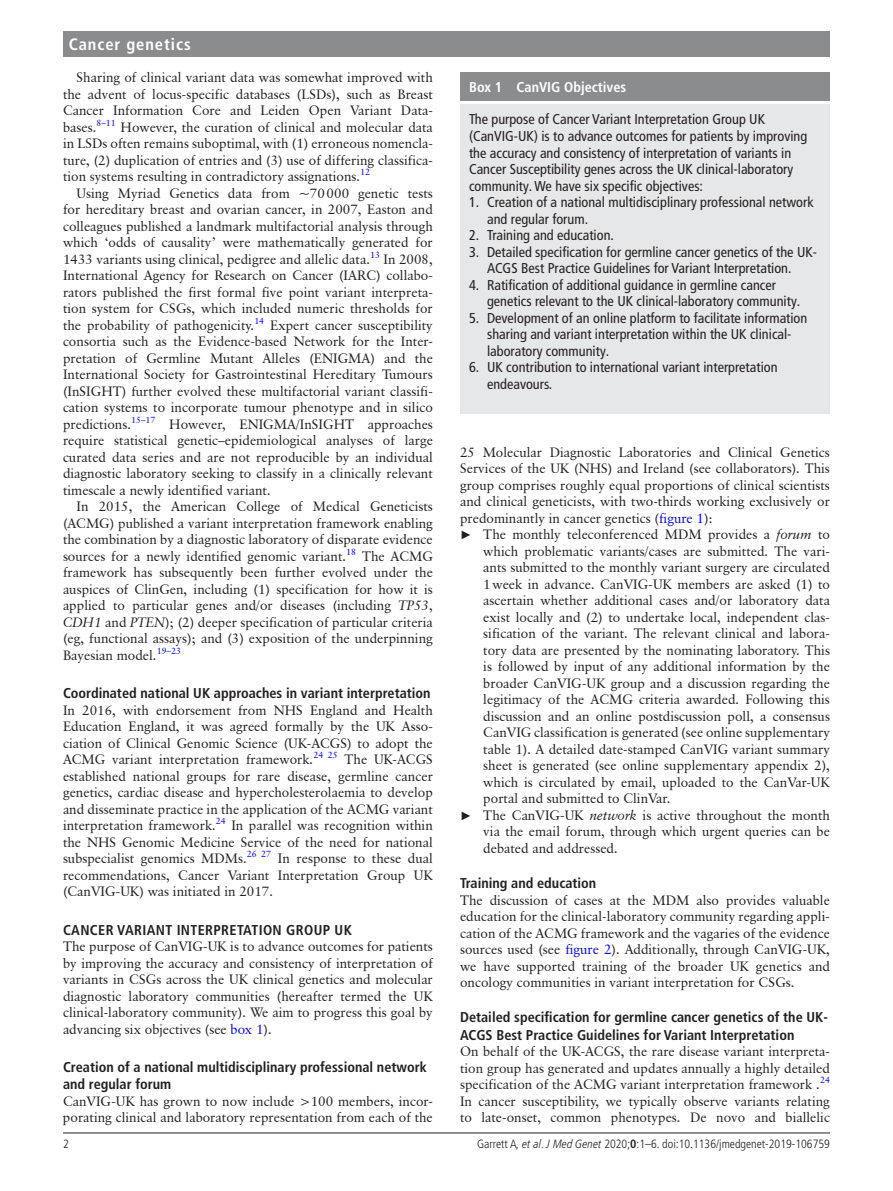
<style>
.page{position:relative;width:893px;height:1191px;background:#fff}
.page>*{position:absolute;margin:0;border:0;box-sizing:border-box;transform-origin:0 0}
.t1{font:700 condensed 16.5px "Frutiger LT Pro";letter-spacing:.055em;color:#fff}
.t2{font:condensed 14.25px/16.5px "Frutiger LT Pro";color:#231f20}
.t3{font:700 condensed 14.25px/17.2px "Frutiger LT Pro";color:#231f20}
.t4{font:700 condensed 14.25px "Frutiger LT Pro";letter-spacing:.025em;color:#231f20}
.t5{font:700 condensed 14.25px "Frutiger LT Pro";color:#fff}
.t6{font:13.5px/16.5px "Classical Garamond BT";color:#231f20;text-align:justify}
.t7{font:300 condensed 12px "Frutiger LT Pro";color:#231f20}
.s1{font-style:italic}
.s2{color:#00f}
.s3{font-family:"Arial";font-size:12px}
.s4{font-weight:700}
</style>
<div class="page">
<hr style="left:63px;top:1132px;width:767px;height:1px;background:#231f20">
<div style="left:63px;top:31px;width:767px;height:25px;background:#8a8c8e"></div>
<div style="left:460px;top:72px;width:370px;height:29px;background:#8a8c8e"></div>
<div style="left:460px;top:105px;width:370px;height:309px;background:#e6e7e8"></div>
<p class="t1" style="left:69px;top:34px;width:124px">Cancer genetics</p>
<p class="t6" style="left:63px;top:69px;width:371px;text-indent:14px">Sharing of clinical variant data was somewhat improved with the advent of locus-specific databases (LSDs), such as Breast Cancer Information Core and Leiden Open Variant Data&shy;bases.<sup>8–11</sup> However, the curation of clinical and molecular data in LSDs often remains suboptimal, with (1) erroneous nomencla&shy;ture, (2) duplication of entries and (3) use of differing classifica&shy;tion systems resulting in contradictory assignations.<sup>12</sup></p>
<p class="t6" style="left:63px;top:185px;width:371px;text-indent:14px">Using Myriad Genetics data from ~70000 genetic tests for hereditary breast and ovarian cancer, in 2007, Easton and colleagues published a landmark multifactorial analysis through which ‘odds of causality’ were mathematically generated for 1433 variants using clinical, pedigree and allelic data.<sup>13</sup> In 2008, International Agency for Research on Cancer (IARC) collabo&shy;rators published the first formal five point variant interpreta&shy;tion system for CSGs, which included numeric thresholds for the probability of pathogenicity.<sup>14</sup> Expert cancer susceptibility consortia such as the Evidence-based Network for the Inter&shy;pretation of Germline Mutant Alleles (ENIGMA) and the International Society for Gastrointestinal Hereditary Tumours (InSIGHT) further evolved these multifactorial variant classifi&shy;cation systems to incorporate tumour phenotype and in silico predictions.<sup>15–17</sup> However, ENIGMA/InSIGHT approaches require statistical genetic–epidemiological analyses of large curated data series and are not reproducible by an individual diagnostic laboratory seeking to classify in a clinically relevant timescale a newly identified variant.</p>
<p class="t6" style="left:63px;top:498px;width:371px;text-indent:14px">In 2015, the American College of Medical Geneticists (ACMG) published a variant interpretation framework enabling the combination by a diagnostic laboratory of disparate evidence sources for a newly identified genomic variant.<sup>18</sup> The ACMG framework has subsequently been further evolved under the auspices of ClinGen, including (1) specification for how it is applied to particular genes and/or diseases (including <span class="s1">TP53</span>, <span class="s1">CDH1</span> and <span class="s1">PTEN</span>); (2) deeper specification of particular criteria (eg, functional assays); and (3) exposition of the underpinning Bayesian model.<sup>19–23</sup></p>
<p class="t3" style="left:63px;top:684px;width:369px">Coordinated national UK approaches in variant interpretation</p>
<p class="t6" style="left:63px;top:701px;width:371px">In 2016, with endorsement from NHS England and Health Education England, it was agreed formally by the UK Asso&shy;ciation of Clinical Genomic Science (UK-ACGS) to adopt the ACMG variant interpretation framework.<sup>24</sup> <sup>25</sup> The UK-ACGS established national groups for rare disease, germline cancer genetics, cardiac disease and hypercholesterolaemia to develop and disseminate practice in the application of the ACMG variant interpretation framework.<sup>24</sup> In parallel was recognition within the NHS Genomic Medicine Service of the need for national subspecialist genomics MDMs.<sup>26</sup> <sup>27</sup></p>
<p class="t6" style="left:63px;top:850px;width:371px;text-indent:215px">In response to these dual recommendations, Cancer Variant Interpretation Group UK (CanVIG-UK) was initiated in 2017.</p>
<p class="t4" style="left:63px;top:921px;width:174px">Cancer Variant Interpretati</p>
<p class="t3" style="left:263px;top:921px;width:81px">on Group UK</p>
<p class="t6" style="left:63px;top:938px;width:371px">The purpose of CanVIG-UK is to advance outcomes for patients by improving the accuracy and consistency of interpretation of variants in CSGs across the UK clinical genetics and molecular diagnostic laboratory communities (hereafter termed the UK clinical-laboratory community). We aim to progress this goal by advancing six objectives (see <span class="s2">box 1</span>).</p>
<p class="t3" style="left:63px;top:1058px;width:365px">Creation of a national multidisciplinary professional network and regular forum</p>
<p class="t6" style="left:63px;top:1092px;width:371px">CanVIG-UK has grown to now include &gt;100 members, incor&shy;porating clinical and laboratory representation from each of the</p>
<p class="t5" style="left:469px;top:78px;width:159px">Box 1 CanVIG Objectives</p>
<p class="t2" style="left:469px;top:111px;width:340px">The purpose of Cancer Variant Interpretation Group UK (CanVIG-UK) is to advance outcomes for patients by improving the accuracy and consistency of interpretation of variants in Cancer Susceptibility genes across the UK clinical-laboratory community. We have six specific objectives:</p>
<p class="t2" style="left:487px;top:194px;width:328px;text-indent:-18px">1. Creation of a national multidisciplinary professional network and regular forum.</p>
<p class="t2" style="left:469px;top:227px;width:146px">2. Training and education.</p>
<p class="t2" style="left:469px;top:243px;width:349px;text-align:center">3. Detailed specification for germline cancer genetics of the UK-<br>ACGS Best Practice Guidelines for Variant Interpretation.</p>
<p class="t2" style="left:487px;top:276px;width:315px;text-indent:-18px">4. Ratification of additional guidance in germline cancer genetics relevant to the UK clinical-laboratory community.</p>
<p class="t2" style="left:487px;top:309px;width:322px;text-indent:-18px">5. Development of an online platform to facilitate information sharing and variant interpretation within the UK clinical&shy;laboratory community.</p>
<p class="t2" style="left:487px;top:359px;width:292px;text-indent:-18px">6. UK contribution to international variant interpretation endeavours.</p>
<p class="t6" style="left:460px;top:443px;width:371px">25 Molecular Diagnostic Laboratories and Clinical Genetics</p>
<p class="t6" style="left:460px;top:460px;width:371px">Services of the UK (NHS) and Ireland (see collaborators). This</p>
<p class="t6" style="left:460px;top:476px;width:371px">group comprises roughly equal proportions of clinical scientists</p>
<p class="t6" style="left:460px;top:493px;width:371px">and clinical geneticists, with two-thirds working exclusively or</p>
<p class="t6" style="left:460px;top:509px;width:255px">predominantly in cancer genetics (<span class="s2">figure 1</span>):</p>
<p class="t6" style="left:460px;top:526px;width:371px"><span class="s3">►</span> The monthly teleconferenced MDM provides a <span class="s1">forum</span> to</p>
<p class="t6" style="left:483px;top:542px;width:348px">which problematic variants/cases are submitted. The vari-</p>
<p class="t6" style="left:483px;top:559px;width:348px">ants submitted to the monthly variant surgery are circulated</p>
<p class="t6" style="left:483px;top:575px;width:348px">1week in advance. CanVIG-UK members are asked (1) to</p>
<p class="t6" style="left:483px;top:592px;width:348px">ascertain whether additional cases and/or laboratory data</p>
<p class="t6" style="left:483px;top:608px;width:348px">exist locally and (2) to undertake local, independent clas-</p>
<p class="t6" style="left:483px;top:625px;width:348px">sification of the variant. The relevant clinical and labora-</p>
<p class="t6" style="left:483px;top:641px;width:348px">tory data are presented by the nominating laboratory. This</p>
<p class="t6" style="left:483px;top:658px;width:348px">is followed by input of any additional information by the</p>
<p class="t6" style="left:483px;top:674px;width:348px">broader CanVIG-UK group and a discussion regarding the</p>
<p class="t6" style="left:483px;top:691px;width:348px">legitimacy of the ACMG criteria awarded. Following this</p>
<p class="t6" style="left:483px;top:707px;width:348px">discussion and an online postdiscussion poll, a consensus</p>
<p class="t6" style="left:483px;top:724px;width:348px">CanVIG classification is generated (see online supplementary</p>
<p class="t6" style="left:483px;top:740px;width:348px">table 1). A detailed date-stamped CanVIG variant summary</p>
<p class="t6" style="left:483px;top:757px;width:348px">sheet is generated (see online supplementary appendix 2),</p>
<p class="t6" style="left:483px;top:773px;width:348px">which is circulated by email, uploaded to the CanVar-UK</p>
<p class="t6" style="left:483px;top:790px;width:189px">portal and submitted to ClinVar.</p>
<p class="t6" style="left:460px;top:806px;width:371px"><span class="s3">►</span> The CanVIG-UK <span class="s1">network</span> is active throughout the month</p>
<p class="t6" style="left:483px;top:823px;width:348px">via the email forum, through which urgent queries can be</p>
<p class="t6" style="left:483px;top:839px;width:136px">debated and addressed.</p>
<p class="t3" style="left:460px;top:874px;width:138px">Training and education</p>
<p class="t6" style="left:460px;top:891px;width:371px">The discussion of cases at the MDM also provides valuable education for the clinical-laboratory community regarding appli&shy;cation of the ACMG framework and the vagaries of the evidence sources used (see <span class="s2">figure 2</span>). Additionally, through CanVIG-UK, we have supported training of the broader UK genetics and oncology communities in variant interpretation for CSGs.</p>
<p class="t3" style="left:460px;top:1008px;width:369px">Detailed specification for germline cancer genetics of the UK-<br>ACGS Best Practice Guidelines for Variant Interpretation</p>
<p class="t6" style="left:460px;top:1043px;width:371px">On behalf of the UK-ACGS, the rare disease variant interpreta&shy;tion group has generated and updates annually a highly detailed specification of the ACMG variant interpretation framework .<sup>24<br></sup>In cancer susceptibility, we typically observe variants relating to late-onset, common phenotypes. De novo and biallelic</p>
<p class="t7" style="left:63px;top:1136px;width:7px">2</p>
<p class="t7" style="left:477px;top:1136px;width:354px">Garrett A<span class="s1">, et al</span>. <span class="s1">J Med Genet</span> 2020;<span class="s4">0</span>:1–6. doi:10.1136/jmedgenet-2019-106759</p>
</div>
